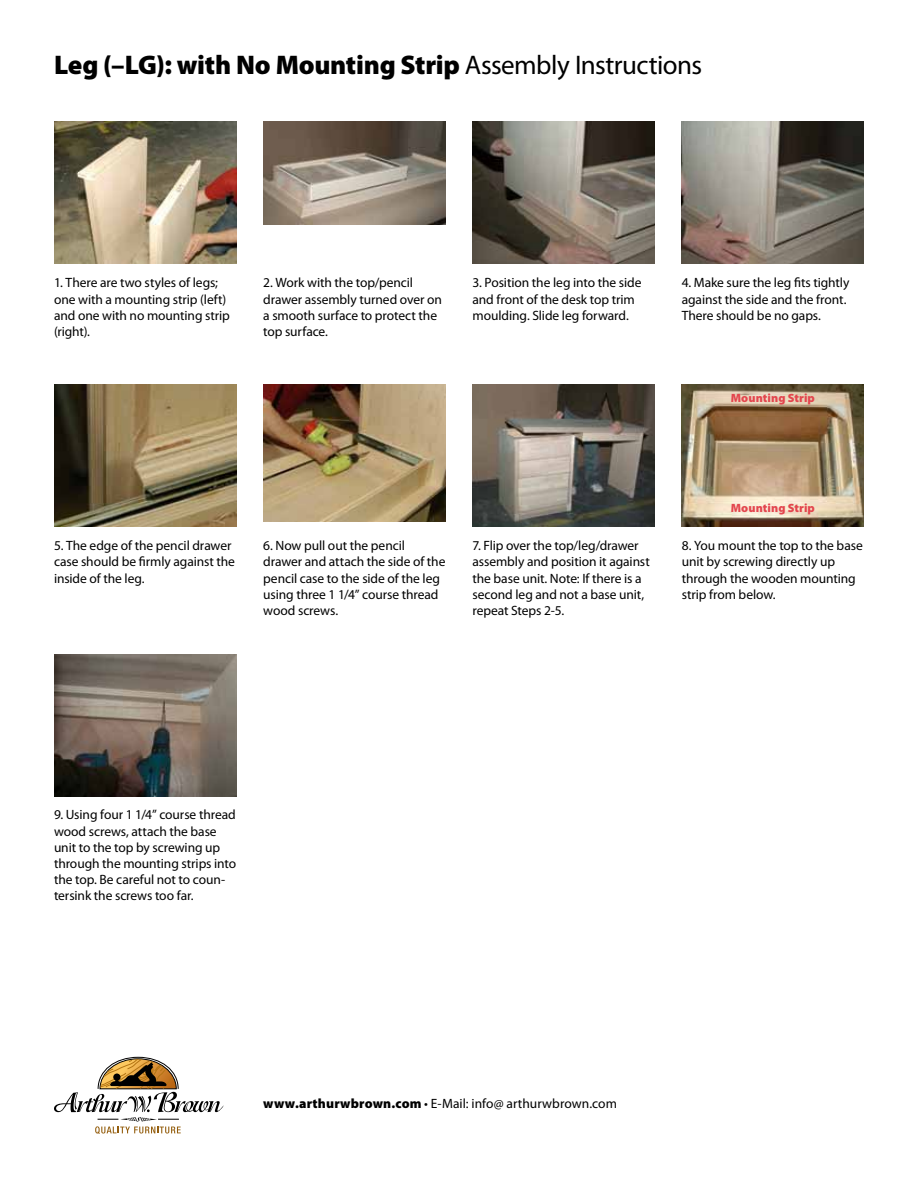
<style>
.page{position:relative;width:918px;height:1188px;background:#fff}
.page>*{position:absolute;margin:0;border:0;box-sizing:border-box;transform-origin:0 0}
.t1{font:900 27px "Myriad Pro";letter-spacing:-.01em;color:#000}
.t2{font:13.5px/16.2px "Myriad Pro";letter-spacing:-.005em;color:#000}
.t3{font:900 12px "Myriad Pro";letter-spacing:.005em;color:#e3464e}
.s1{font-weight:400}
.s2{font-weight:900}
</style>
<div class="page">
<img style="left:263px;top:122px;width:183px;height:103px">
<img style="left:472px;top:384px;width:183px;height:142px">
<img style="left:472px;top:122px;width:183px;height:141px">
<img style="left:54px;top:654px;width:182px;height:142px">
<img style="left:263px;top:384px;width:183px;height:138px">
<img style="left:54px;top:122px;width:182px;height:141px">
<img style="left:682px;top:384px;width:182px;height:142px">
<img style="left:682px;top:121px;width:182px;height:142px">
<img style="left:54px;top:384px;width:182px;height:142px">
<svg style="left:54px;top:1056px;width:170px;height:78px"></svg>
<h1 class="t1" style="left:54px;top:47px;width:650px">Leg (–LG): with No Mounting Strip <span class="s1">Assembly Instructions</span></h1>
<p class="t2" style="left:54px;top:274px;width:178px">1. There are two styles of legs; one with a mounting strip (left) and one with no mounting strip (right).</p>
<p class="t2" style="left:263px;top:274px;width:180px">2. Work with the top/pencil drawer assembly turned over on a smooth surface to protect the top surface.</p>
<p class="t2" style="left:472px;top:274px;width:171px">3. Position the leg into the side and front of the desk top trim moulding. Slide leg forward.</p>
<p class="t2" style="left:682px;top:274px;width:169px">4. Make sure the leg fits tightly against the side and the front.<br>There should be no gaps.</p>
<p class="t3" style="left:731px;top:390px;width:86px">Mounting Strip</p>
<p class="t3" style="left:731px;top:500px;width:86px">Mounting Strip</p>
<p class="t2" style="left:54px;top:537px;width:183px">5. The edge of the pencil drawer case should be firmly against the inside of the leg.</p>
<p class="t2" style="left:263px;top:537px;width:184px">6. Now pull out the pencil drawer and attach the side of the pencil case to the side of the leg using three 1 1/4” course thread wood screws.</p>
<p class="t2" style="left:472px;top:537px;width:179px">7. Flip over the top/leg/drawer assembly and position it against the base unit. Note: If there is a second leg and not a base unit, repeat Steps 2-5.</p>
<p class="t2" style="left:682px;top:537px;width:183px">8. You mount the top to the base unit by screwing directly up through the wooden mounting strip from below.</p>
<p class="t2" style="left:54px;top:807px;width:184px">9. Using four 1 1/4” course thread wood screws, attach the base unit to the top by screwing up through the mounting strips into the top. Be careful not to coun&shy;tersink the screws too far.</p>
<p class="t2" style="left:263px;top:1095px;width:355px"><span class="s2">www.arthurwbrown.com</span> • E-Mail: info@ arthurwbrown.com</p>
</div>
